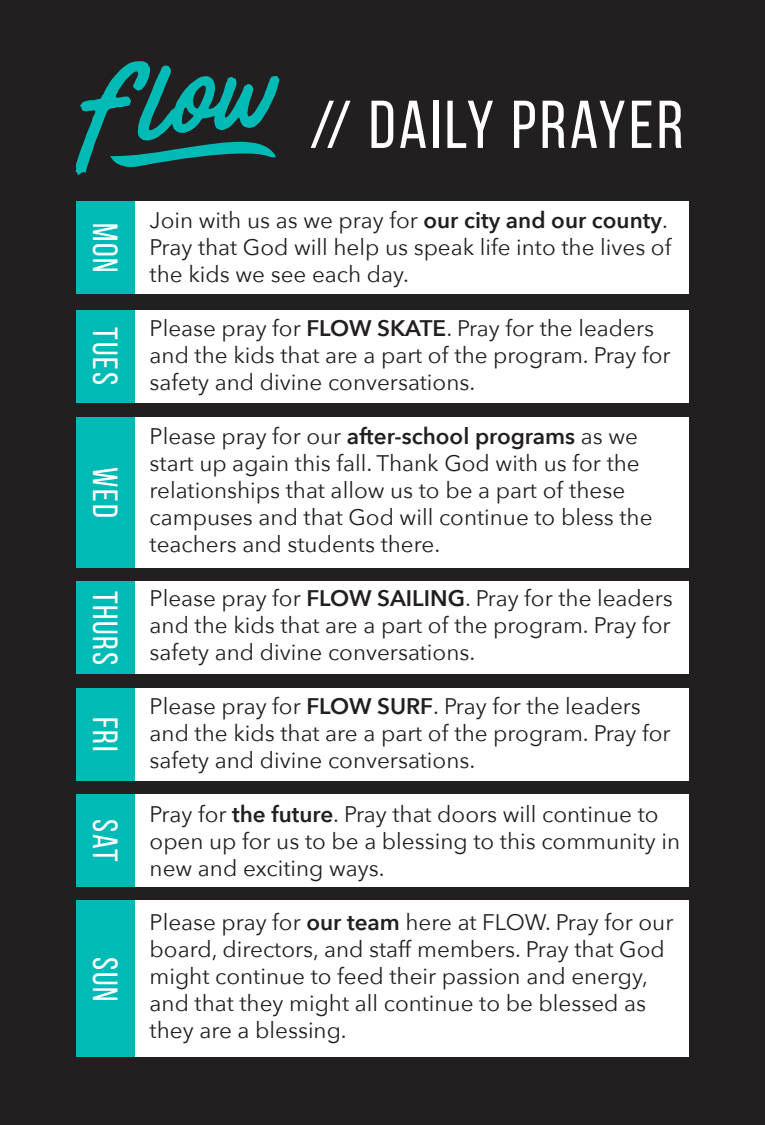
<style>
.page{position:relative;width:765px;height:1125px;background:#231f20}
.page>*{position:absolute;margin:0;border:0;box-sizing:border-box;transform-origin:0 0}
.t1{font:67.5px "Bebas Neue";letter-spacing:.05em;color:#fff}
.t2{font:35px "Bebas Neue";letter-spacing:.05em;color:#fff}
.t3{font:22.5px/27px "Avenir Next";color:#231f20}
.s1{font-weight:600}
</style>
<div class="page">
<div style="left:135px;top:201px;width:554px;height:93px;background:#fff"></div>
<div style="left:135px;top:310px;width:554px;height:92px;background:#fff"></div>
<div style="left:135px;top:581px;width:554px;height:93px;background:#fff"></div>
<div style="left:135px;top:688px;width:554px;height:92px;background:#fff"></div>
<div style="left:135px;top:794px;width:554px;height:93px;background:#fff"></div>
<div style="left:135px;top:417px;width:554px;height:151px;background:#fff"></div>
<div style="left:135px;top:900px;width:554px;height:156px;background:#fff"></div>
<div style="left:76px;top:201px;width:59px;height:93px;background:#00bbb5"></div>
<div style="left:76px;top:310px;width:59px;height:92px;background:#00bbb5"></div>
<div style="left:76px;top:581px;width:59px;height:93px;background:#00bbb5"></div>
<div style="left:76px;top:688px;width:59px;height:92px;background:#00bbb5"></div>
<div style="left:76px;top:794px;width:59px;height:93px;background:#00bbb5"></div>
<div style="left:76px;top:417px;width:59px;height:151px;background:#00bbb5"></div>
<div style="left:76px;top:900px;width:59px;height:156px;background:#00bbb5"></div>
<svg style="left:76px;top:61px;width:203px;height:114px"></svg>
<h2 class="t2" style="left:124px;top:223px;width:51px;rotate:90deg">MON</h2>
<h2 class="t2" style="left:124px;top:327px;width:59px;rotate:90deg">TUES</h2>
<h2 class="t2" style="left:124px;top:467px;width:52px;rotate:90deg">WED</h2>
<h2 class="t2" style="left:124px;top:591px;width:76px;rotate:90deg">THURS</h2>
<h2 class="t2" style="left:124px;top:717px;width:36px;rotate:90deg">FRI</h2>
<h2 class="t2" style="left:124px;top:819px;width:44px;rotate:90deg">SAT</h2>
<h2 class="t2" style="left:124px;top:957px;width:46px;rotate:90deg">SUN</h2>
<h1 class="t1" style="left:310px;top:88px;width:375px">// DAILY PRAYER</h1>
<p class="t3" style="left:150px;top:206px;width:523px">Join with us as we pray for <span class="s1">our city and our county</span>.<br>Pray that God will help us speak life into the lives of the kids we see each day.</p>
<p class="t3" style="left:150px;top:314px;width:523px">Please pray for <span class="s1">FLOW SKATE</span>. Pray for the leaders and the kids that are a part of the program. Pray for safety and divine conversations.</p>
<p class="t3" style="left:150px;top:422px;width:504px">Please pray for our <span class="s1">after-school programs</span> as we start up again this fall. Thank God with us for the relationships that allow us to be a part of these campuses and that God will continue to bless the teachers and students there.</p>
<p class="t3" style="left:150px;top:584px;width:525px;text-align:justify">Please pray for <span class="s1">FLOW SAILING</span>. Pray for the leaders and the kids that are a part of the program. Pray for safety and divine conversations.</p>
<p class="t3" style="left:150px;top:692px;width:523px">Please pray for <span class="s1">FLOW SURF</span>. Pray for the leaders and the kids that are a part of the program. Pray for safety and divine conversations.</p>
<p class="t3" style="left:150px;top:800px;width:532px">Pray for <span class="s1">the future</span>. Pray that doors will continue to open up for us to be a blessing to this community in new and exciting ways.</p>
<p class="t3" style="left:150px;top:908px;width:525px">Please pray for <span class="s1">our team</span> here at FLOW. Pray for our board, directors, and staff members. Pray that God might continue to feed their passion and energy, and that they might all continue to be blessed as they are a blessing.</p>
</div>
